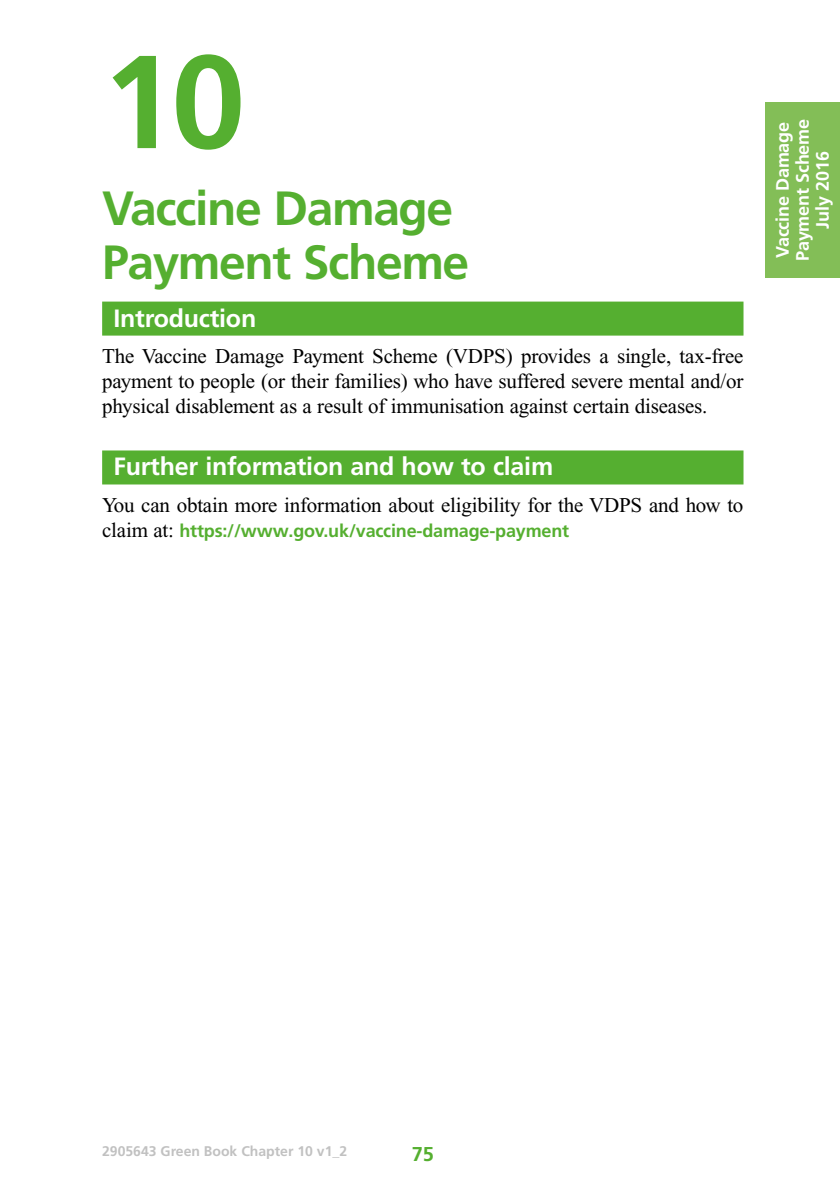
<style>
.page{position:relative;width:840px;height:1191px;background:#fff}
.page>*{position:absolute;margin:0;border:0;box-sizing:border-box;transform-origin:0 0}
.Chapter_number{font:700 132px "Frutiger";color:#55af30}
.Chapter_title{font:700 48px/54px "Frutiger";letter-spacing:-.03em;color:#55af30}
.Head_A{font:700 25px "Frutiger";letter-spacing:-.01em;color:#fff}
.t1{font:21px/25px "Times New Roman";letter-spacing:-.01em;color:#000;text-align:justify}
.t2{font:700 20px "Frutiger";color:#55af30}
.t3{font:700 18px "Frutiger LT Pro";letter-spacing:-.01em;color:#55af30}
.t4{font:700 18px/20px "Frutiger";letter-spacing:-.01em;color:#fff;text-align:center}
.t5{font:700 14px "Frutiger";color:#c1c1c1}
.s1{font-family:"Times New Roman";font-weight:400;font-size:21px;color:#000}
</style>
<div class="page">
<div style="left:765px;top:102px;width:74px;height:176px;background:#83be57"></div>
<div style="left:102px;top:301px;width:641px;height:34px;background:#55af30"></div>
<div style="left:102px;top:450px;width:641px;height:34px;background:#55af30"></div>
<p class="Chapter_number" style="left:102px;top:25px;width:144px">10</p>
<p class="Chapter_title" style="left:102px;top:181px;width:368px">Vaccine Damage<br>Payment Scheme</p>
<p class="Head_A" style="left:113px;top:303px;width:144px">Introduction</p>
<p class="t1" style="left:102px;top:343px;width:642px">The Vaccine Damage Payment Scheme (VDPS) provides a single, tax-free payment to people (or their families) who have suffered severe mental and/or physical disablement as a result of immunisation against certain diseases.</p>
<p class="Head_A" style="left:113px;top:452px;width:441px">Further information and how to claim</p>
<p class="t1" style="left:102px;top:492px;width:642px">You can obtain more information about eligibility for the VDPS and how to</p>
<p class="t3" style="left:102px;top:520px;width:468px"><span class="s1">claim at:</span> https://www.gov.uk/vaccine-damage-payment</p>
<p class="t4" style="left:772px;top:261px;width:144px;rotate:-90deg">Vaccine Damage<br>Payment Scheme<br>July 2016</p>
<p class="t5" style="left:102px;top:1143px;width:246px">2905643 Green Book Chapter 10 v1_2</p>
<p class="t2" style="left:411px;top:1142px;width:24px">75</p>
</div>
